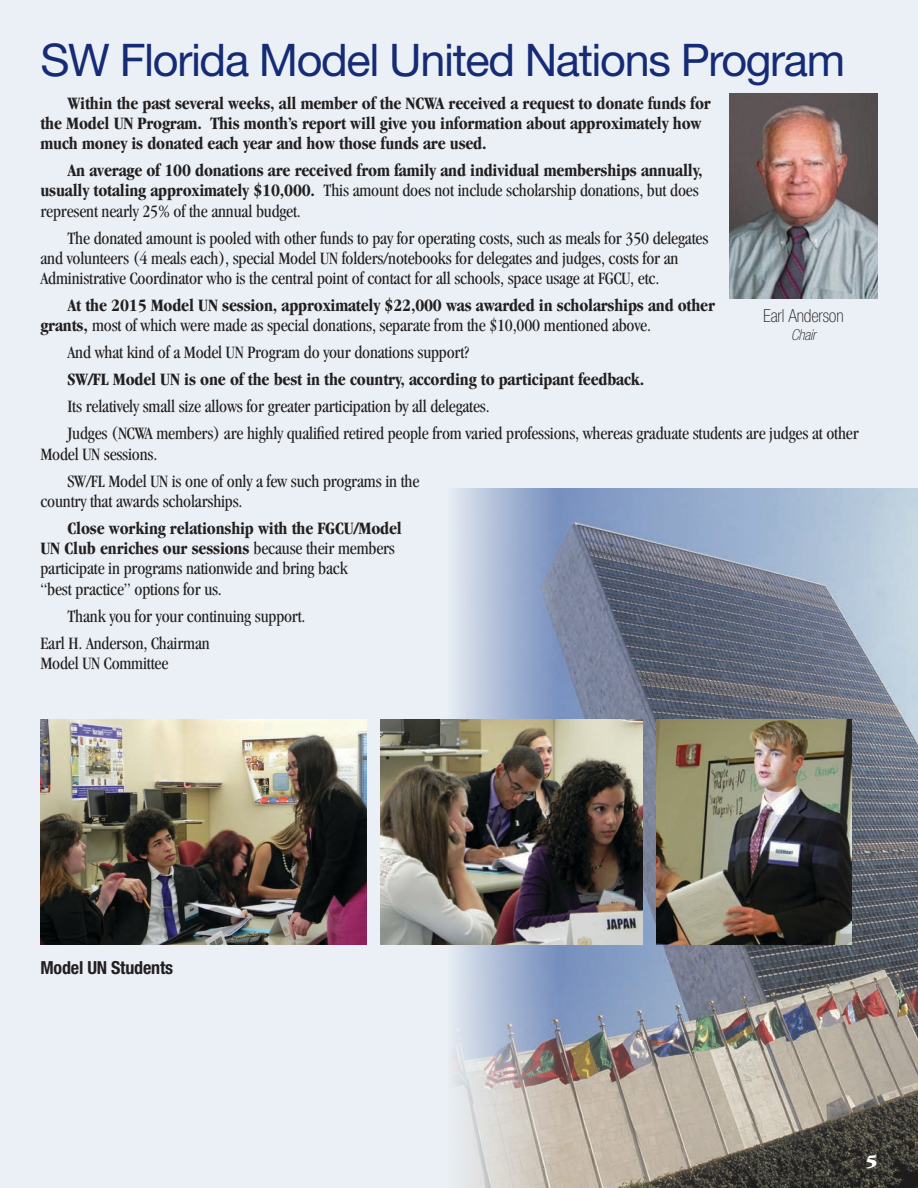
<style>
.page{position:relative;width:918px;height:1188px;background:#eaf0f5}
.page>*{position:absolute;margin:0;border:0;box-sizing:border-box;transform-origin:0 0}
.t1{font:45px "Helvetica Neue";letter-spacing:-.03em;color:#162b76}
.t2{font:condensed 18px/20.2px "Garamond";letter-spacing:-.01em;color:#231f20}
.t3{font:700 condensed 18px/20.2px "Garamond";letter-spacing:-.01em;color:#231f20}
.t4{font:700 condensed 18px "Helvetica Neue";letter-spacing:-.01em;color:#231f20}
.t5{font:100 condensed 18px "Helvetica Neue";letter-spacing:-.01em;color:#231f20}
.t6{font:900 18px "Garamond";color:#fff}
.t7{font:italic 100 condensed 15px "Helvetica Neue";letter-spacing:-.01em;color:#231f20}
.s1{font-weight:400}
.s2{font-weight:700}
</style>
<div class="page">
<img style="left:453px;top:488px;width:465px;height:700px">
<img style="left:730px;top:94px;width:148px;height:205px">
<img style="left:40px;top:719px;width:326px;height:226px">
<img style="left:380px;top:719px;width:263px;height:226px">
<img style="left:657px;top:719px;width:194px;height:226px">
<h1 class="t1" style="left:40px;top:33px;width:806px">SW Florida Model United Nations Program</h1>
<p class="t3" style="left:40px;top:93px;width:672px;text-indent:27px">Within the past several weeks, all member of the NCWA received a request to donate funds for the Model UN Program. This month’s report will give you information about approximately how much money is donated each year and how those funds are used.</p>
<p class="t3" style="left:40px;top:160px;width:664px;text-indent:27px">An average of 100 donations are received from family and individual memberships annually, usually totaling approximately $10,000. <span class="s1">This amount does not include scholarship donations, but does represent nearly 25% of the annual budget.</span></p>
<p class="t2" style="left:40px;top:228px;width:669px;text-indent:27px">The donated amount is pooled with other funds to pay for operating costs, such as meals for 350 delegates and volunteers (4 meals each), special Model UN folders/notebooks for delegates and judges, costs for an<br>Administrative Coordinator who is the central point of contact for all schools, space usage at FGCU, etc.</p>
<p class="t3" style="left:40px;top:295px;width:676px;text-indent:27px">At the 2015 Model UN session, approximately $22,000 was awarded in scholarships and other grants, <span class="s1">most of which were made as special donations, separate from the $10,000 mentioned above.</span></p>
<p class="t2" style="left:68px;top:342px;width:403px">And what kind of a Model UN Program do your donations support?</p>
<p class="t3" style="left:68px;top:369px;width:578px">SW/FL Model UN is one of the best in the country, according to participant feedback.</p>
<p class="t2" style="left:68px;top:393px;width:793px;line-height:27px">Its relatively small size allows for greater participation by all delegates.<br>Judges (NCWA members) are highly qualified retired people from varied professions, whereas graduate students are judges at other</p>
<p class="t2" style="left:68px;top:440px;width:353px;line-height:27px;text-indent:-27px">Model UN sessions.<br>SW/FL Model UN is one of only a few such programs in the</p>
<p class="t2" style="left:41px;top:491px;width:204px">country that awards scholarships.</p>
<p class="t2" style="left:40px;top:518px;width:363px;text-indent:27px"><span class="s2">Close working relationship with the FGCU/Model UN Club enriches our sessions</span> because their members participate in programs nationwide and bring back<br>“best practice” options for us.</p>
<p class="t2" style="left:40px;top:602px;width:267px;line-height:27px;text-indent:27px">Thank you for your continuing support.<br>Earl H. Anderson, Chairman</p>
<p class="t2" style="left:40px;top:653px;width:129px">Model UN Committee</p>
<p class="t5" style="left:763px;top:306px;width:82px">Earl Anderson</p>
<p class="t7" style="left:791px;top:326px;width:26px">Chair</p>
<p class="t4" style="left:40px;top:956px;width:134px">Model UN Students</p>
<p class="t6" style="left:866px;top:1151px;width:13px">5</p>
</div>
